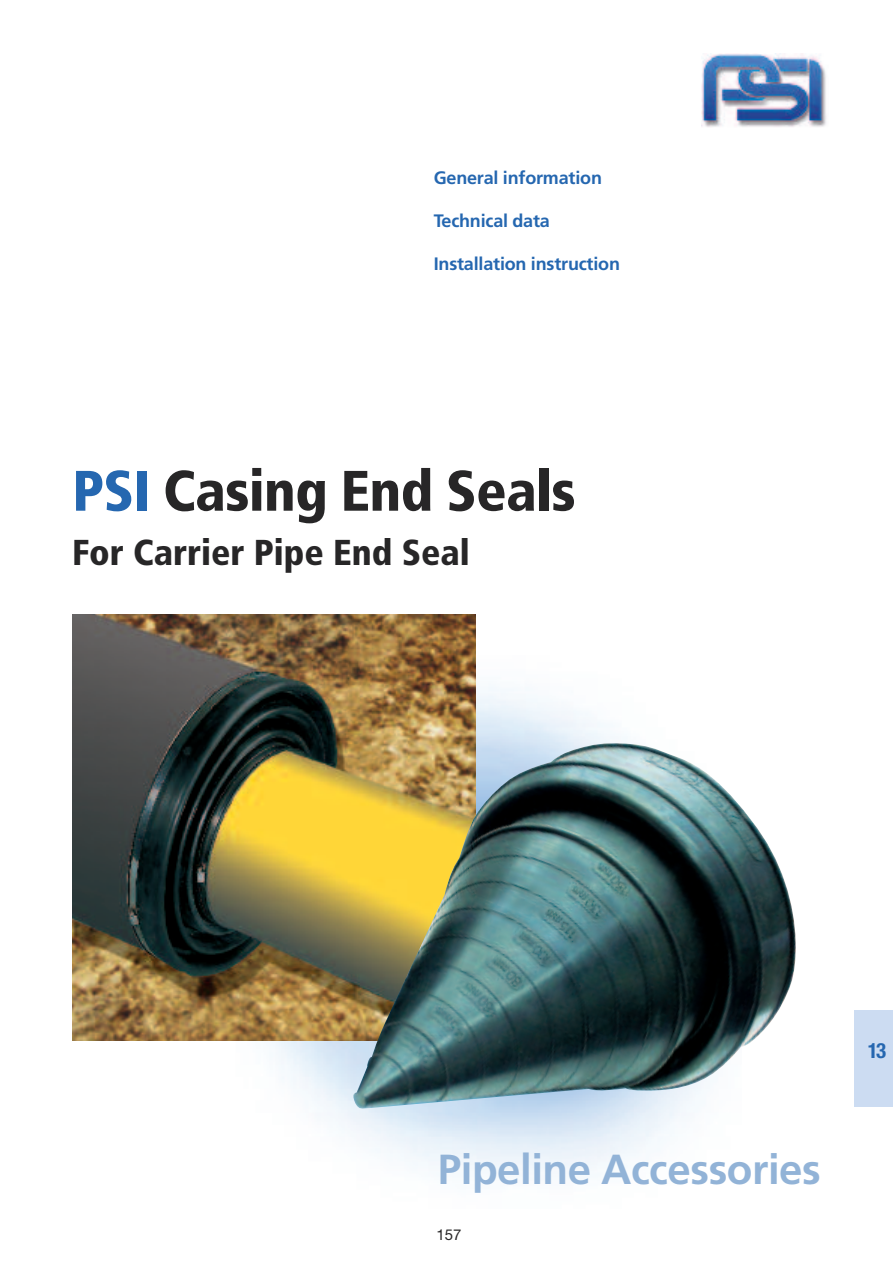
<style>
.page{position:relative;width:893px;height:1263px;background:#fff}
.page>*{position:absolute;margin:0;border:0;box-sizing:border-box;transform-origin:0 0}
.t1{font:900 condensed 57px "Frutiger";letter-spacing:-.01em;color:#272627}
.t2{font:700 42px "Frutiger";letter-spacing:-.01em;color:#92b3d7}
.t3{font:900 condensed 36px "Frutiger";color:#272627}
.t4{font:700 condensed 21px "Helvetica Neue";color:#2567b0}
.t5{font:700 18px "Frutiger";letter-spacing:-.01em;color:#2567b0}
.t6{font:15px "Helvetica Neue";color:#272627}
.s1{color:#2567b0}
</style>
<div class="page">
<img style="left:702px;top:53px;width:125px;height:74px">
<img style="left:267px;top:656px;width:423px;height:524px">
<img style="left:72px;top:614px;width:403px;height:427px">
<img style="left:353px;top:743px;width:443px;height:365px">
<div style="left:855px;top:1010px;width:38px;height:97px;background:#ccdcf2"></div>
<p class="t5" style="left:434px;top:170px;width:170px">General information</p>
<p class="t5" style="left:434px;top:213px;width:118px">Technical data</p>
<p class="t5" style="left:434px;top:256px;width:188px">Installation instruction</p>
<h1 class="t1" style="left:72px;top:468px;width:505px"><span class="s1">PSI</span> Casing End Seals</h1>
<h3 class="t3" style="left:72px;top:538px;width:399px">For Carrier Pipe End Seal</h3>
<h2 class="t2" style="left:438px;top:1152px;width:384px">Pipeline Accessories</h2>
<p class="t6" style="left:436px;top:1230px;width:26px">157</p>
<p class="t4" style="left:868px;top:1043px;width:20px">13</p>
</div>
